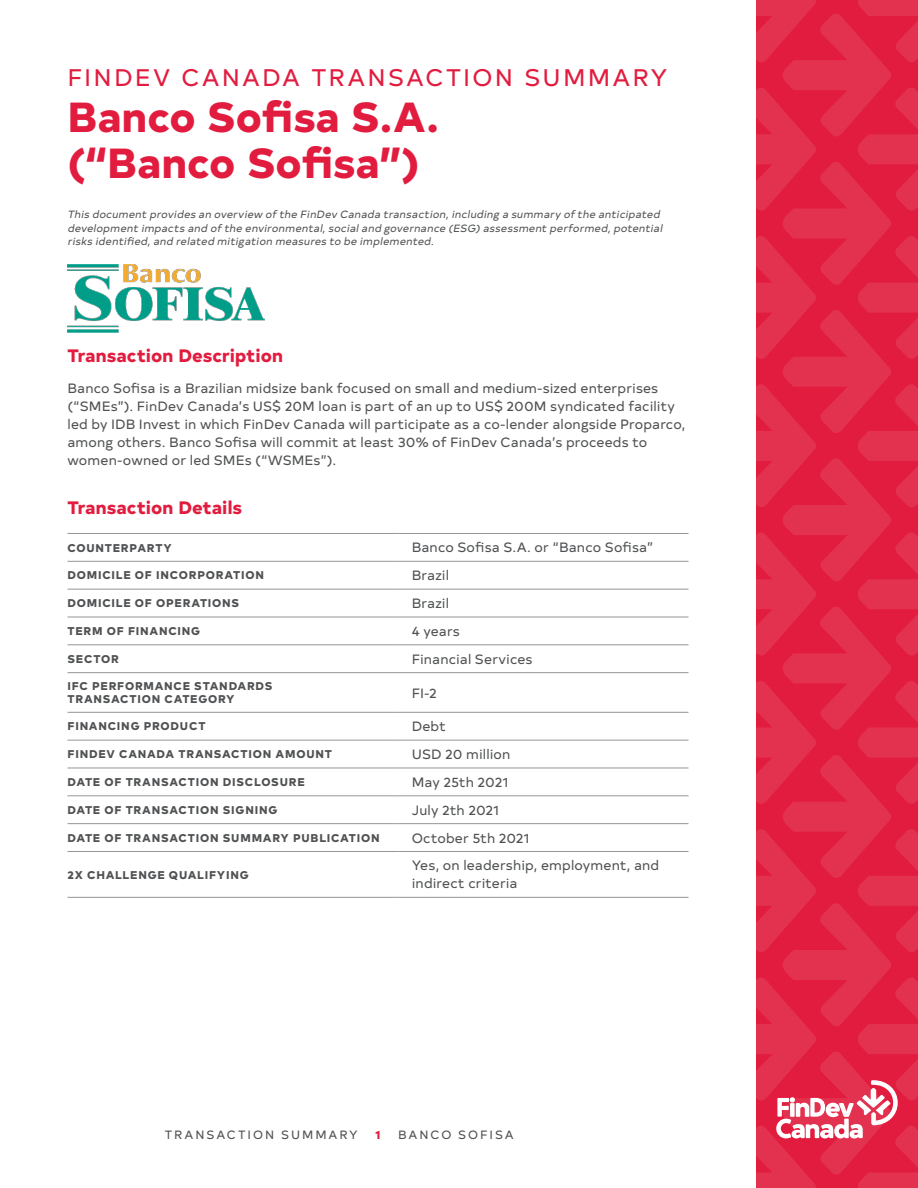
<style>
.page{position:relative;width:918px;height:1188px;background:#fff}
.page>*{position:absolute;margin:0;border:0;box-sizing:border-box;transform-origin:0 0}
.t1{font:800 42px/46.2px "Typold";letter-spacing:-.005em;color:#e21c3f}
.H1_-_Accent{font:24px "Typold";letter-spacing:.09em;color:#e21c3f}
.t2{font:800 18px "Typold";letter-spacing:.005em;color:#e21c3f}
.Body_copy{font:13.5px/18px "Typold";letter-spacing:.01em;color:#4f5153}
.t3{font:12px "Typold";letter-spacing:.16em;color:#4f5153}
.t4{font:800 12px "Typold";color:#e21c3f}
.Table_-_Category{font:800 11.25px/13.5px "Typold";letter-spacing:.07em;color:#4f5153}
.Intro_paragraph{font:italic 10.5px/13.5px "Typold";color:#4f5153}
</style>
<div class="page">
<svg style="left:756px;top:0;width:162px;height:1188px;background:#e2294a"></svg>
<hr style="left:68px;top:533px;width:330px;height:1px;background:#969597">
<hr style="left:398px;top:533px;width:290px;height:1px;background:#969597">
<hr style="left:68px;top:561px;width:330px;height:1px;background:#969597">
<hr style="left:398px;top:561px;width:290px;height:1px;background:#969597">
<hr style="left:68px;top:589px;width:330px;height:1px;background:#969597">
<hr style="left:398px;top:589px;width:290px;height:1px;background:#969597">
<hr style="left:68px;top:617px;width:330px;height:1px;background:#969597">
<hr style="left:398px;top:617px;width:290px;height:1px;background:#969597">
<hr style="left:68px;top:644px;width:330px;height:1px;background:#969597">
<hr style="left:398px;top:644px;width:290px;height:1px;background:#969597">
<hr style="left:68px;top:672px;width:330px;height:1px;background:#969597">
<hr style="left:398px;top:672px;width:290px;height:1px;background:#969597">
<hr style="left:68px;top:712px;width:330px;height:1px;background:#969597">
<hr style="left:398px;top:712px;width:290px;height:1px;background:#969597">
<hr style="left:68px;top:740px;width:330px;height:1px;background:#969597">
<hr style="left:398px;top:740px;width:290px;height:1px;background:#969597">
<hr style="left:68px;top:768px;width:330px;height:1px;background:#969597">
<hr style="left:398px;top:768px;width:290px;height:1px;background:#969597">
<hr style="left:68px;top:795px;width:330px;height:1px;background:#969597">
<hr style="left:398px;top:795px;width:290px;height:1px;background:#969597">
<hr style="left:68px;top:823px;width:330px;height:1px;background:#969597">
<hr style="left:398px;top:823px;width:290px;height:1px;background:#969597">
<hr style="left:68px;top:851px;width:330px;height:1px;background:#969597">
<hr style="left:398px;top:851px;width:290px;height:1px;background:#969597">
<hr style="left:68px;top:897px;width:330px;height:1px;background:#969597">
<hr style="left:398px;top:897px;width:290px;height:1px;background:#969597">
<img style="left:68px;top:265px;width:197px;height:67px">
<p class="H1_-_Accent" style="left:68px;top:58px;width:602px">FINDEV CANADA TRANSACTION SUMMARY</p>
<h1 class="t1" style="left:68px;top:89px;width:373px">Banco Sofisa S.A. (“Banco Sofisa”)</h1>
<p class="Intro_paragraph" style="left:68px;top:207px;width:599px">This document provides an overview ofthe FinDev Canada transaction,including a summary ofthe anticipated development impacts and ofthe environmental,socialand governance (ESG)assessment performed,potential risks identified,and related mitigation measures to be implemented.</p>
<h2 class="t2" style="left:68px;top:340px;width:217px">Transaction Description</h2>
<p class="Body_copy" style="left:68px;top:378px;width:619px">Banco Sofisa is a Brazilian midsize bank focused on small and medium-sized enterprises (“SMEs”). FinDev Canada’s US$ 20M loan is part of an up to US$ 200M syndicated facility led by IDB Invest in which FinDev Canada will participate as a co-lender alongside Proparco, among others. Banco Sofisa will commit at least 30% of FinDev Canada’s proceeds to women-owned or led SMEs (“WSMEs”).</p>
<h2 class="t2" style="left:68px;top:492px;width:176px">Transaction Details</h2>
<p class="Table_-_Category" style="left:68px;top:540px;width:106px">COUNTERPARTY</p>
<p class="Body_copy" style="left:412px;top:538px;width:243px">Banco Sofisa S.A. or “Banco Sofisa”</p>
<p class="Table_-_Category" style="left:68px;top:567px;width:198px">DOMICILE OF INCORPORATION</p>
<p class="Body_copy" style="left:412px;top:565px;width:39px">Brazil</p>
<p class="Table_-_Category" style="left:68px;top:595px;width:173px">DOMICILE OF OPERATIONS</p>
<p class="Body_copy" style="left:412px;top:593px;width:39px">Brazil</p>
<p class="Table_-_Category" style="left:68px;top:623px;width:134px">TERM OF FINANCING</p>
<p class="Body_copy" style="left:412px;top:621px;width:50px">4 years</p>
<p class="Table_-_Category" style="left:68px;top:651px;width:53px">SECTOR</p>
<p class="Body_copy" style="left:412px;top:649px;width:122px">Financial Services</p>
<p class="Table_-_Category" style="left:68px;top:678px;width:207px">IFC PERFORMANCE STANDARDS<br>TRANSACTION CATEGORY</p>
<p class="Body_copy" style="left:412px;top:683px;width:27px">FI-2</p>
<p class="Table_-_Category" style="left:68px;top:718px;width:140px">FINANCING PRODUCT</p>
<p class="Body_copy" style="left:412px;top:716px;width:36px">Debt</p>
<p class="Table_-_Category" style="left:68px;top:746px;width:266px">FINDEV CANADA TRANSACTION AMOUNT</p>
<p class="Body_copy" style="left:412px;top:744px;width:100px">USD 20 million</p>
<p class="Table_-_Category" style="left:68px;top:774px;width:239px">DATE OF TRANSACTION DISCLOSURE</p>
<p class="Body_copy" style="left:412px;top:772px;width:98px">May 25th 2021</p>
<p class="Table_-_Category" style="left:68px;top:802px;width:212px">DATE OF TRANSACTION SIGNING</p>
<p class="Body_copy" style="left:412px;top:800px;width:89px">July 2th 2021</p>
<p class="Table_-_Category" style="left:68px;top:830px;width:314px">DATE OF TRANSACTION SUMMARY PUBLICATION</p>
<p class="Body_copy" style="left:412px;top:828px;width:119px">October 5th 2021</p>
<p class="Table_-_Category" style="left:68px;top:867px;width:183px">2X CHALLENGE QUALIFYING</p>
<p class="Body_copy" style="left:412px;top:856px;width:249px">Yes, on leadership, employment, and indirect criteria</p>
<p class="t3" style="left:165px;top:1125px;width:194px">TRANSACTION SUMMARY</p>
<p class="t4" style="left:375px;top:1124px;width:7px">1</p>
<p class="t3" style="left:398px;top:1125px;width:117px">BANCO SOFISA</p>
</div>
